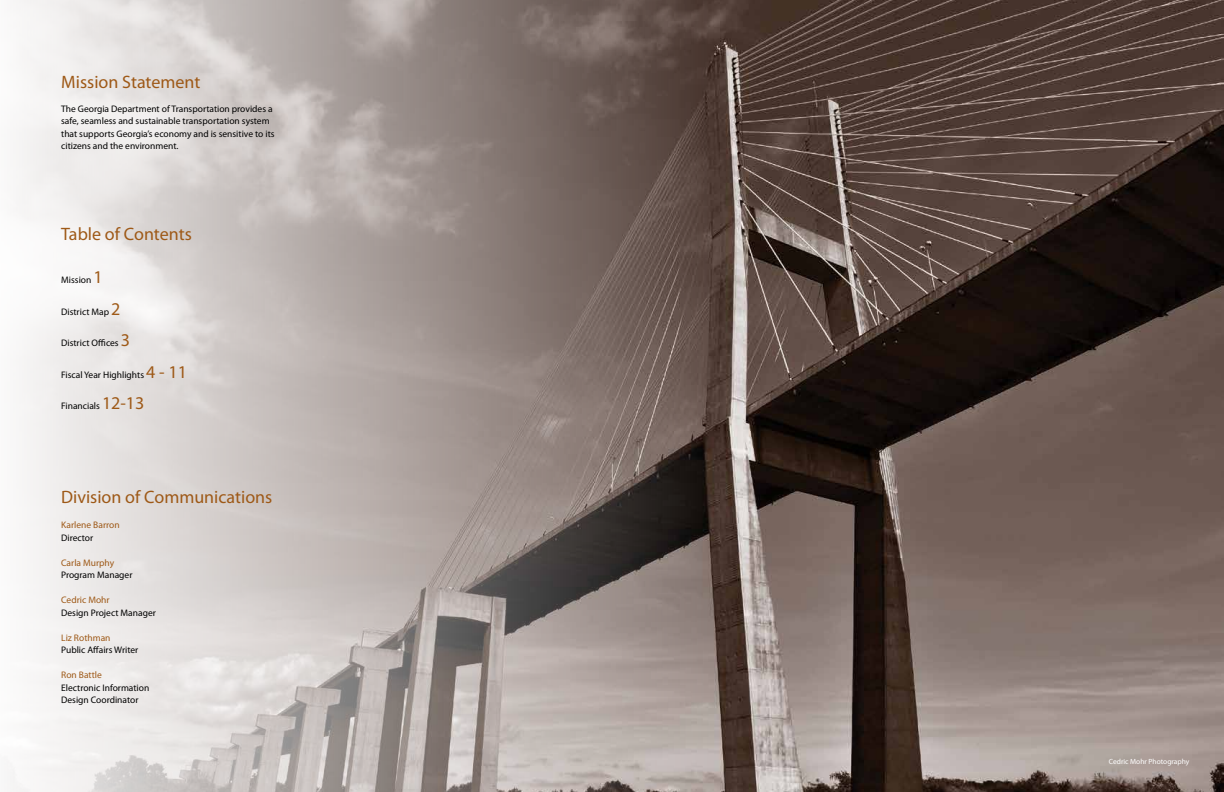
<style>
.page{position:relative;width:1224px;height:792px;background:#fff}
.page>*{position:absolute;margin:0;border:0;box-sizing:border-box;transform-origin:0 0}
.t1{font:18px "Myriad Pro";color:#9e5917}
.t2{font:9.5px/12.5px "Myriad Pro";color:#000}
.t3{font:9.5px "Myriad Pro";color:#9e5917}
.t4{font:7.5px "Myriad Pro";color:#fff}
.s1{font-size:18px;color:#9e5917}
</style>
<div class="page">
<img style="left:10px;top:0;width:1214px;height:792px">
<h1 class="t1" style="left:61px;top:71px;width:141px">Mission Statement</h1>
<p class="t2" style="left:61px;top:102px;width:215px">The Georgia Department of Transportation provides a safe, seamless and sustainable transportation system that supports Georgia’s economy and is sensitive to its citizens and the environment.</p>
<h1 class="t1" style="left:61px;top:223px;width:132px">Table of Contents</h1>
<p class="t2" style="left:61px;top:274px;width:43px">Mission <span class="s1">1</span></p>
<p class="t2" style="left:61px;top:305px;width:61px">District Map <span class="s1">2</span></p>
<p class="t2" style="left:61px;top:337px;width:70px">District Offices <span class="s1">3</span></p>
<p class="t2" style="left:61px;top:368px;width:127px">Fiscal Year Highlights <span class="s1">4 - 11</span></p>
<p class="t2" style="left:61px;top:400px;width:85px">Financials <span class="s1">12-13</span></p>
<h1 class="t1" style="left:61px;top:486px;width:213px">Division of Communications</h1>
<p class="t3" style="left:61px;top:519px;width:60px">Karlene Barron</p>
<p class="t2" style="left:61px;top:531px;width:34px">Director</p>
<p class="t3" style="left:61px;top:557px;width:55px">Carla Murphy</p>
<p class="t2" style="left:61px;top:569px;width:73px">Program Manager</p>
<p class="t3" style="left:61px;top:594px;width:50px">Cedric Mohr</p>
<p class="t2" style="left:61px;top:606px;width:96px">Design Project Manager</p>
<p class="t3" style="left:61px;top:632px;width:51px">Liz Rothman</p>
<p class="t2" style="left:61px;top:644px;width:79px">Public Affairs Writer</p>
<p class="t3" style="left:61px;top:669px;width:42px">Ron Battle</p>
<p class="t2" style="left:61px;top:681px;width:90px">Electronic Information<br>Design Coordinator</p>
<p class="t4" style="left:1109px;top:757px;width:82px">Cedric Mohr Photography</p>
</div>
